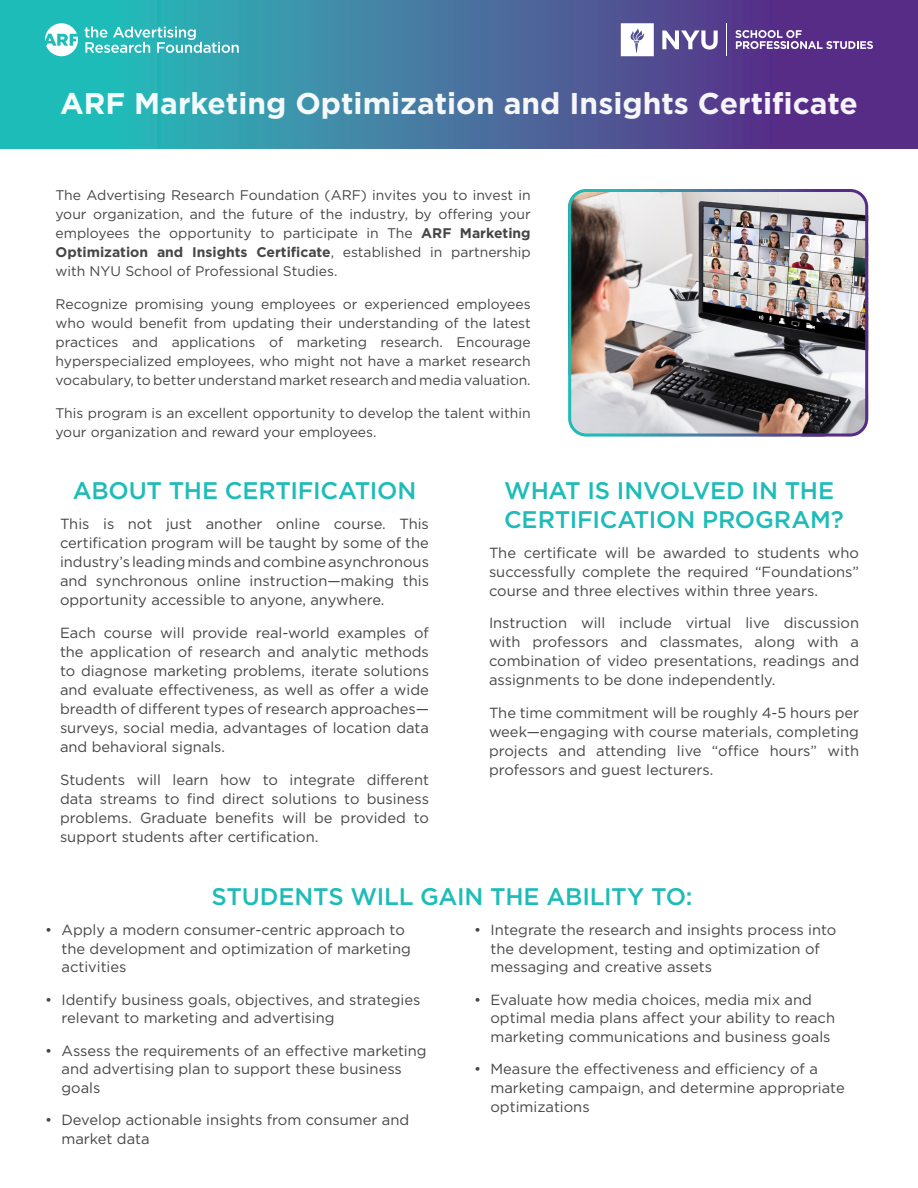
<style>
.page{position:relative;width:918px;height:1188px;background:#fff}
.page>*{position:absolute;margin:0;border:0;box-sizing:border-box;transform-origin:0 0}
.t1{font:700 30px "Gotham";color:#fff}
.t2{font:500 24px "Gotham";letter-spacing:-.01em;color:#1dbcb8}
.Body_Copy{font:14.7px/19px "Gotham";color:#464646}
.Body_Copy-2{font:13.95px/19px "Gotham";color:#464646;text-align:justify}
.s1{font-weight:700}
</style>
<div class="page">
<div style="left:0;top:0;width:918px;height:148px;background:linear-gradient(to right,#22cbbe,#631c81)"></div>
<img style="left:572px;top:190px;width:296px;height:246px">
<div style="left:568px;top:189px;width:300px;height:247px;border:3px solid #fff;border-radius:16px"></div>
<svg style="left:45px;top:23px;width:33px;height:33px"></svg>
<svg style="left:85px;top:27px;width:154px;height:26px;background:#61c4c8"></svg>
<hr style="left:726px;top:23px;width:1px;height:33px;background:#fff">
<svg style="left:662px;top:31px;width:56px;height:19px"></svg>
<svg style="left:621px;top:23px;width:33px;height:33px"></svg>
<svg style="left:735px;top:30px;width:138px;height:19px;background:#8669a9"></svg>
<h1 class="t1" style="left:60px;top:84px;width:799px">ARF Marketing Optimization and Insights Certificate</h1>
<p class="Body_Copy-2" style="left:56px;top:185px;width:477px">The Advertising Research Foundation (ARF) invites you to invest in your organization, and the future of the industry, by offering your employees the opportunity to participate in The <span class="s1">ARF Marketing Optimization and Insights Certificate</span>, established in partnership with NYU School of Professional Studies.</p>
<p class="Body_Copy-2" style="left:56px;top:294px;width:477px">Recognize promising young employees or experienced employees who would benefit from updating their understanding of the latest practices and applications of marketing research. Encourage hyperspecialized employees, who might not have a market research vocabulary, to better understand market research and media valuation.</p>
<p class="Body_Copy-2" style="left:56px;top:403px;width:477px">This program is an excellent opportunity to develop the talent within your organization and reward your employees.</p>
<p class="t2" style="left:73px;top:475px;width:345px">ABOUT THE CERTIFICATION</p>
<p class="Body_Copy" style="left:60px;top:514px;width:371px;text-align:justify">This is not just another online course. This certification program will be taught by some of the industry’s leading minds and combine asynchronous and synchronous online instruction—making this opportunity accessible to anyone, anywhere.</p>
<p class="Body_Copy" style="left:60px;top:623px;width:371px;text-align:justify">Each course will provide real-world examples of the application of research and analytic methods to diagnose marketing problems, iterate solutions and evaluate effectiveness, as well as offer a wide breadth of different types of research approaches— surveys, social media, advantages of location data and behavioral signals.</p>
<p class="Body_Copy" style="left:60px;top:770px;width:371px;text-align:justify">Students will learn how to integrate different data streams to find direct solutions to business problems. Graduate benefits will be provided to support students after certification.</p>
<p class="t2" style="left:504px;top:475px;width:331px">WHAT IS INVOLVED IN THE</p>
<p class="t2" style="left:504px;top:504px;width:341px">CERTIFICATION PROGRAM?</p>
<p class="Body_Copy" style="left:489px;top:542px;width:372px;text-align:justify">The certificate will be awarded to students who successfully complete the required “Foundations” course and three electives within three years.</p>
<p class="Body_Copy" style="left:489px;top:613px;width:372px;text-align:justify">Instruction will include virtual live discussion with professors and classmates, along with a combination of video presentations, readings and assignments to be done independently.</p>
<p class="Body_Copy" style="left:489px;top:703px;width:372px;text-align:justify">The time commitment will be roughly 4-5 hours per week—engaging with course materials, completing projects and attending live “office hours” with professors and guest lecturers.</p>
<p class="t2" style="left:211px;top:881px;width:483px">STUDENTS WILL GAIN THE ABILITY TO:</p>
<p class="Body_Copy" style="left:62px;top:920px;width:351px;text-indent:-16px">• Apply a modern consumer-centric approach to the development and optimization of marketing activities</p>
<p class="Body_Copy" style="left:62px;top:990px;width:360px;text-indent:-16px">• Identify business goals, objectives, and strategies relevant to marketing and advertising</p>
<p class="Body_Copy" style="left:62px;top:1041px;width:367px;text-indent:-16px">• Assess the requirements of an effective marketing and advertising plan to support these business goals</p>
<p class="Body_Copy" style="left:62px;top:1111px;width:349px;text-indent:-16px">• Develop actionable insights from consumer and market data</p>
<p class="Body_Copy" style="left:490px;top:920px;width:347px;text-indent:-16px">• Integrate the research and insights process into the development, testing and optimization of messaging and creative assets</p>
<p class="Body_Copy" style="left:490px;top:990px;width:346px;text-indent:-16px">• Evaluate how media choices, media mix and optimal media plans affect your ability to reach marketing communications and business goals</p>
<p class="Body_Copy" style="left:490px;top:1060px;width:356px;text-indent:-16px">• Measure the effectiveness and efficiency of a marketing campaign, and determine appropriate optimizations</p>
</div>
